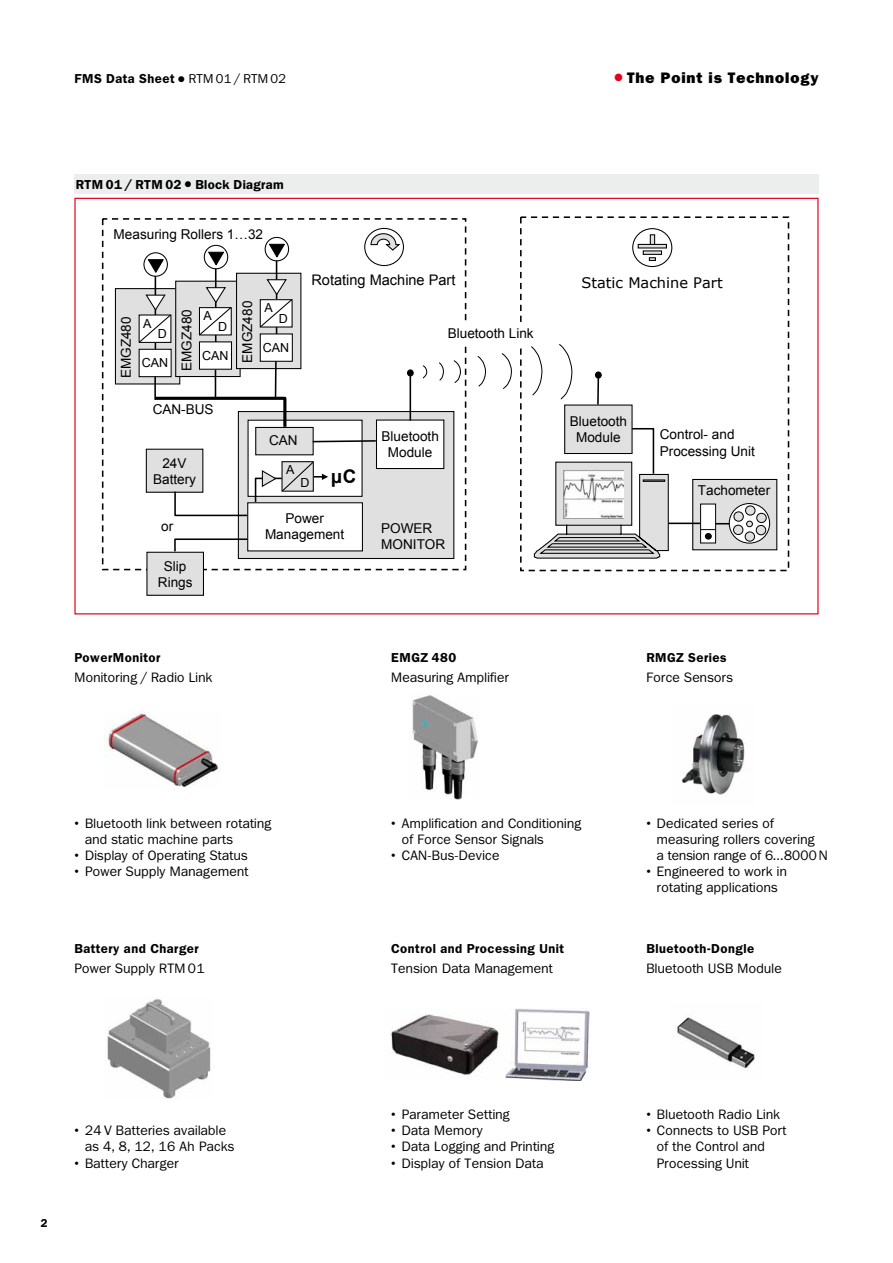
<style>
.page{position:relative;width:893px;height:1263px;background:#fff}
.page>*{position:absolute;margin:0;border:0;box-sizing:border-box;transform-origin:0 0}
.t1{font:700 18.75px "Arial";color:#000}
.t2{font:800 15px "Franklin ITCBQ";letter-spacing:.06em;color:#000}
.t3{font:14.55px "Arial";color:#000}
.t4{font:14.55px "Verdana";color:#000}
.t5{font:13.5px/16.2px "Franklin ITCBQ";letter-spacing:.025em;color:#000}
.t6{font:13.5px/16.4px "Arial";color:#000;text-align:center}
.t7{font:600 12.75px "Franklin ITCBQ";letter-spacing:.04em;color:#000}
.t8{font:12.45px "Arial";color:#000}
.t9{font:600 11.25px "Franklin ITCBQ";color:#000}
.s1{font-weight:400}
.s2{color:#e2001a}
</style>
<div class="page">
<div style="left:74px;top:174px;width:745px;height:19px;background:#eceded"></div>
<svg style="left:101px;top:216px;width:689px;height:356px"></svg>
<div style="left:237px;top:273px;width:64px;height:96px;background:#e0e0e0"></div>
<div style="left:236px;top:273px;width:65px;height:96px;border:1px solid #000"></div>
<hr style="left:276px;top:260px;width:1px;height:75px;background:#000">
<div style="left:265px;top:237px;width:24px;height:24px;border:1px solid #000;border-radius:50%"></div>
<svg style="left:268px;top:243px;width:18px;height:15px"></svg>
<div style="left:364px;top:228px;width:40px;height:38px;border:1px solid #000;border-radius:50%"></div>
<svg style="left:370px;top:233px;width:32px;height:18px"></svg>
<div style="left:638px;top:244px;width:29px;height:4px;border:1px solid #000"></div>
<hr style="left:643px;top:251px;width:18px;height:3px;background:#e0e0e0">
<div style="left:643px;top:250px;width:19px;height:5px;border:1px solid #000"></div>
<svg style="left:649px;top:257px;width:7px;height:4px"></svg>
<div style="left:650px;top:235px;width:5px;height:9px;background:#e0e0e0"></div>
<div style="left:650px;top:234px;width:5px;height:11px;border:1px solid #000"></div>
<div style="left:632px;top:228px;width:40px;height:39px;border:1px solid #000;border-radius:50%"></div>
<svg style="left:138px;top:279px;width:592px;height:280px"></svg>
<div style="left:595px;top:372px;width:7px;height:6px;border:1px solid #000;border-radius:50%"></div>
<div style="left:147px;top:552px;width:56px;height:43px;background:#e0e0e0"></div>
<div style="left:146px;top:552px;width:58px;height:44px;border:1px solid #000"></div>
<div style="left:248px;top:503px;width:114px;height:48px;background:#fff"></div>
<div style="left:247px;top:502px;width:116px;height:49px;border:1px solid #000"></div>
<hr style="left:154px;top:376px;width:2px;height:24px;background:#000">
<div style="left:565px;top:405px;width:67px;height:48px;background:#e0e0e0"></div>
<div style="left:564px;top:404px;width:69px;height:50px;border:1px solid #000"></div>
<img style="left:104px;top:711px;width:115px;height:78px">
<img style="left:107px;top:997px;width:104px;height:102px">
<img style="left:412px;top:695px;width:66px;height:105px">
<img style="left:391px;top:1009px;width:199px;height:71px">
<img style="left:681px;top:714px;width:64px;height:81px">
<img style="left:677px;top:1017px;width:78px;height:52px">
<p class="t7" style="left:74px;top:72px;width:213px">FMS Data Sheet ● <span class="s1">RTM 01 / RTM 02</span></p>
<p class="t2" style="left:614px;top:69px;width:206px"><span class="s2">●</span> The Point is Technology</p>
<p class="t7" style="left:76px;top:177px;width:209px">RTM 01 / RTM 02 ● Block Diagram</p>
<p class="t6" style="left:114px;top:226px;width:151px">Measuring Rollers 1…32</p>
<p class="t6" style="left:118px;top:378px;width:63px;rotate:-90deg">EMGZ480</p>
<p class="t8" style="left:143px;top:315px;width:10px">A</p>
<p class="t8" style="left:142px;top:355px;width:28px">CAN</p>
<p class="t8" style="left:158px;top:326px;width:11px">D</p>
<p class="t6" style="left:179px;top:371px;width:63px;rotate:-90deg">EMGZ480</p>
<p class="t8" style="left:204px;top:308px;width:10px">A</p>
<p class="t8" style="left:202px;top:347px;width:28px">CAN</p>
<p class="t8" style="left:218px;top:319px;width:11px">D</p>
<p class="t6" style="left:239px;top:363px;width:63px;rotate:-90deg">EMGZ480</p>
<p class="t8" style="left:264px;top:300px;width:10px">A</p>
<p class="t8" style="left:263px;top:339px;width:28px">CAN</p>
<p class="t8" style="left:279px;top:311px;width:11px">D</p>
<p class="t3" style="left:311px;top:271px;width:145px">Rotating Machine Part</p>
<p class="t4" style="left:581px;top:274px;width:143px">Static Machine Part</p>
<p class="t6" style="left:448px;top:325px;width:87px">Bluetooth Link</p>
<p class="t6" style="left:153px;top:401px;width:62px">CAN-BUS</p>
<p class="t6" style="left:269px;top:433px;width:30px">CAN</p>
<p class="t6" style="left:153px;top:455px;width:44px">24V<br>Battery</p>
<h1 class="t1" style="left:331px;top:464px;width:27px">µC</h1>
<p class="t8" style="left:286px;top:462px;width:10px">A</p>
<p class="t8" style="left:300px;top:474px;width:11px">D</p>
<p class="t6" style="left:161px;top:518px;width:14px">or</p>
<p class="t6" style="left:158px;top:558px;width:36px">Slip<br>Rings</p>
<p class="t7" style="left:74px;top:651px;width:88px">PowerMonitor</p>
<p class="t5" style="left:74px;top:669px;width:139px">Monitoring / Radio Link</p>
<p class="t6" style="left:265px;top:510px;width:81px">Power<br>Management</p>
<p class="t6" style="left:382px;top:428px;width:59px">Bluetooth<br>Module</p>
<p class="t6" style="left:381px;top:520px;width:66px;text-align:left">POWER<br>MONITOR</p>
<p class="t7" style="left:391px;top:651px;width:66px">EMGZ 480</p>
<p class="t5" style="left:391px;top:669px;width:119px">Measuring Amplifier</p>
<p class="t6" style="left:570px;top:413px;width:59px">Bluetooth<br>Module</p>
<p class="t6" style="left:660px;top:427px;width:97px;text-align:left">Control- and<br>Processing Unit</p>
<p class="t6" style="left:698px;top:483px;width:74px">Tachometer</p>
<p class="t7" style="left:646px;top:651px;width:82px">RMGZ Series</p>
<p class="t5" style="left:646px;top:669px;width:88px">Force Sensors</p>
<p class="t5" style="left:85px;top:815px;width:188px;text-indent:-11px">• Bluetooth link between rotating and static machine parts</p>
<p class="t5" style="left:74px;top:848px;width:175px">• Display of Operating Status</p>
<p class="t5" style="left:74px;top:864px;width:175px">• Power Supply Management</p>
<p class="t7" style="left:74px;top:942px;width:126px">Battery and Charger</p>
<p class="t5" style="left:74px;top:961px;width:132px">Power Supply RTM 01</p>
<p class="t9" style="left:41px;top:1217px;width:8px">2</p>
<p class="t5" style="left:85px;top:1123px;width:151px;text-indent:-11px">• 24 V Batteries available as 4, 8, 12, 16 Ah Packs</p>
<p class="t5" style="left:74px;top:1155px;width:106px">• Battery Charger</p>
<p class="t5" style="left:402px;top:815px;width:181px;text-indent:-11px">• Amplification and Conditioning of Force Sensor Signals</p>
<p class="t5" style="left:391px;top:848px;width:110px">• CAN-Bus-Device</p>
<p class="t5" style="left:657px;top:815px;width:172px;text-indent:-11px">• Dedicated series of measuring rollers covering<br>a tension range of 6...8000 N</p>
<p class="t5" style="left:646px;top:864px;width:142px;text-align:center">• Engineered to work in rotating applications</p>
<p class="t7" style="left:391px;top:942px;width:174px">Control and Processing Unit</p>
<p class="t7" style="left:646px;top:942px;width:109px">Bluetooth-Dongle</p>
<p class="t5" style="left:391px;top:961px;width:163px">Tension Data Management</p>
<p class="t5" style="left:646px;top:961px;width:137px">Bluetooth USB Module</p>
<p class="t5" style="left:391px;top:1106px;width:120px">• Parameter Setting</p>
<p class="t5" style="left:391px;top:1123px;width:93px">• Data Memory</p>
<p class="t5" style="left:391px;top:1139px;width:165px">• Data Logging and Printing</p>
<p class="t5" style="left:391px;top:1155px;width:154px">• Display of Tension Data</p>
<p class="t5" style="left:646px;top:1106px;width:135px">• Bluetooth Radio Link</p>
<p class="t5" style="left:657px;top:1123px;width:131px;text-indent:-11px">• Connects to USB Port of the Control and<br>Processing Unit</p>
</div>
